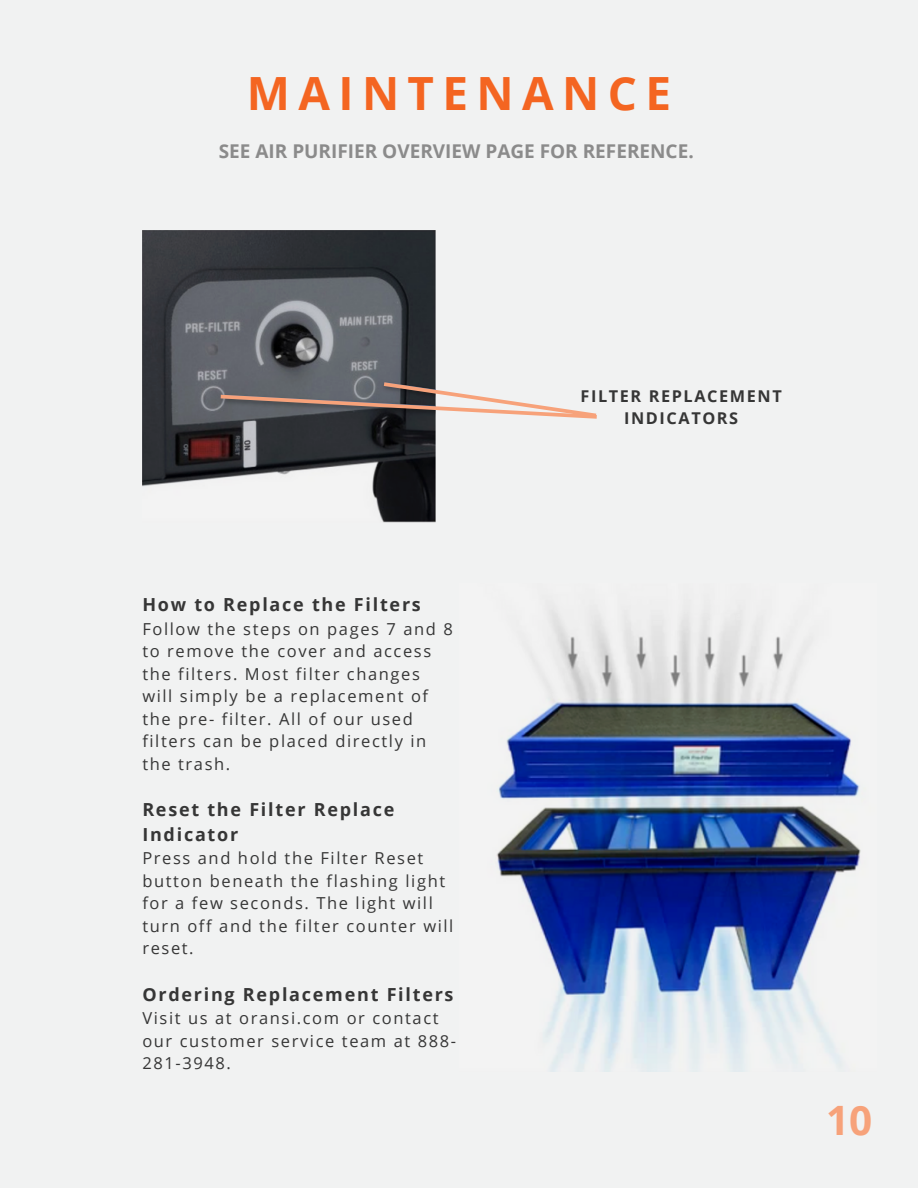
<style>
.page{position:relative;width:918px;height:1188px;background:#f1f2f2}
.page>*{position:absolute;margin:0;border:0;box-sizing:border-box;transform-origin:0 0}
.t1{font:700 45.75px "Open Sans";letter-spacing:.185em;color:#f46521}
.t2{font:700 40.5px "Open Sans";color:#f7a27a}
.t3{font:700 19.05px "Open Sans";color:#8b8b8b}
.t4{font:700 18px/24.8px "Open Sans";letter-spacing:.095em;color:#363636}
.t5{font:16.5px/22.5px "Open Sans";letter-spacing:.095em;color:#363636}
.t6{font:700 16.35px "Open Sans";letter-spacing:.095em;color:#363636}
</style>
<div class="page">
<img style="left:142px;top:231px;width:293px;height:291px">
<svg style="left:221px;top:382px;width:376px;height:37px"></svg>
<img style="left:497px;top:610px;width:364px;height:462px">
<p class="t1" style="left:247px;top:61px;width:426px">MAINTENANCE</p>
<p class="t3" style="left:219px;top:137px;width:476px">SEE AIR PURIFIER OVERVIEW PAGE FOR REFERENCE.</p>
<p class="t4" style="left:142px;top:592px;width:280px">How to Replace the Filters</p>
<p class="t5" style="left:142px;top:617px;width:312px">Follow the steps on pages 7 and 8 to remove the cover and access the filters. Most filter changes will simply be a replacement of the pre- filter. All of our used filters can be placed directly in the trash.</p>
<p class="t4" style="left:142px;top:797px;width:254px">Reset the Filter Replace<br>Indicator</p>
<p class="t5" style="left:142px;top:847px;width:313px">Press and hold the Filter Reset button beneath the flashing light for a few seconds. The light will turn off and the filter counter will reset.</p>
<p class="t4" style="left:142px;top:981px;width:313px">Ordering Replacement Filters</p>
<p class="t5" style="left:142px;top:1007px;width:315px">Visit us at oransi.com or contact our customer service team at 888-<br>281-3948.</p>
<p class="t6" style="left:581px;top:384px;width:203px">FILTER REPLACEMENT</p>
<p class="t6" style="left:624px;top:406px;width:116px">INDICATORS</p>
<p class="t2" style="left:826px;top:1092px;width:48px">10</p>
</div>
